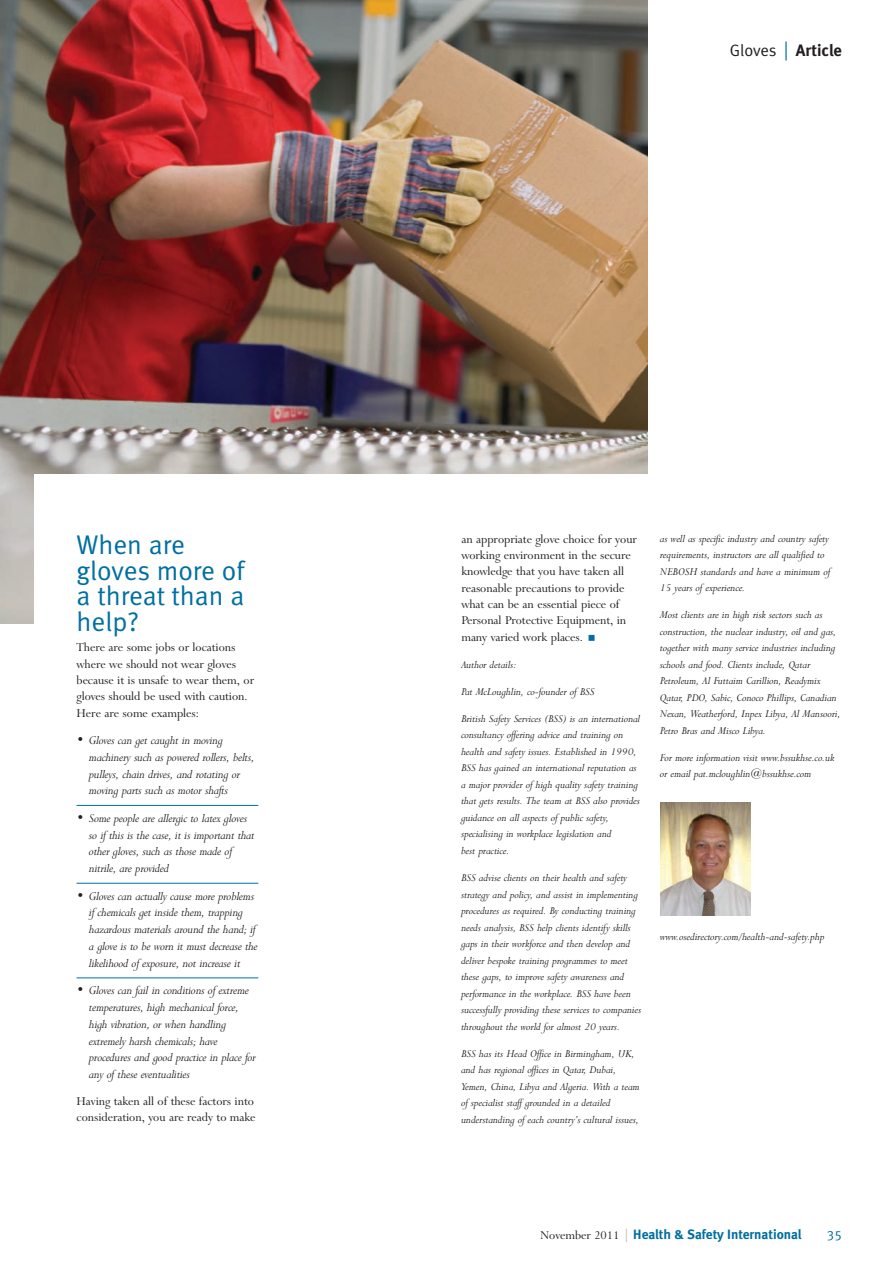
<style>
.page{position:relative;width:893px;height:1263px;background:#fff}
.page>*{position:absolute;margin:0;border:0;box-sizing:border-box;transform-origin:0 0}
.t1{font:27px/25.5px "Meta Normal LF";color:#006fa1}
.t2{font:16.5px "Meta Bold LF";color:#231f20}
.t3{font:italic 13.5px/16.8px "Lapidary 333 BT";letter-spacing:-.01em;color:#231f20}
.t4{font:13.5px/16.4px "Lapidary 333 BT";color:#231f20}
.t5{font:13.5px "Meta Bold LF";color:#006fa1}
.t6{font:13.5px "Meta Normal LF";color:#006fa1}
.t7{font:italic 12px/16.5px "Lapidary 333 BT";color:#231f20}
.s1{font-family:"Meta Normal LF"}
.s2{font-family:"Lapidary 333 BT";font-size:18.9px;color:#006fa1}
.s3{font-family:"Lapidary 333 BT";color:#231f20}
.s4{font-family:"Lapidary 333 BT";color:#bcbec0}
</style>
<div class="page">
<img style="left:0;top:0;width:647px;height:623px">
<div style="left:34px;top:474px;width:859px;height:211px;background:#fff"></div>
<img style="left:660px;top:803px;width:91px;height:112px">
<hr style="left:77px;top:805px;width:181px;height:1px;background:#006fa1">
<hr style="left:77px;top:883px;width:181px;height:1px;background:#006fa1">
<hr style="left:77px;top:977px;width:181px;height:1px;background:#006fa1">
<h1 class="t1" style="left:77px;top:532px;width:169px">When are gloves more of a threat than a help?</h1>
<p class="t4" style="left:77px;top:639px;width:179px">There are some jobs or locations where we should not wear gloves because it is unsafe to wear them, or gloves should be used with caution.<br>Here are some examples:</p>
<p class="t3" style="left:89px;top:732px;width:167px;text-indent:-13px">• Gloves can get caught in moving machinery such as powered rollers, belts, pulleys, chain drives, and rotating or moving parts such as motor shafts</p>
<p class="t3" style="left:89px;top:810px;width:167px;text-indent:-13px">• Some people are allergic to latex gloves so if this is the case, it is important that other gloves, such as those made of nitrile, are provided</p>
<p class="t3" style="left:89px;top:887px;width:170px;text-indent:-13px">• Gloves can actually cause more problems if chemicals get inside them, trapping hazardous materials around the hand; if a glove is to be worn it must decrease the likelihood of exposure, not increase it</p>
<p class="t3" style="left:89px;top:982px;width:168px;text-indent:-13px">• Gloves can fail in conditions of extreme temperatures, high mechanical force, high vibration, or when handling extremely harsh chemicals; have procedures and good practice in place for any of these eventualities</p>
<p class="t4" style="left:77px;top:1093px;width:181px">Having taken all of these factors into consideration, you are ready to make</p>
<h2 class="t2" style="left:730px;top:40px;width:114px"><span class="s1">Gloves</span> <span class="s2">|</span> Article</h2>
<p class="t4" style="left:461px;top:531px;width:177px">an appropriate glove choice for your working environment in the secure knowledge that you have taken all reasonable precautions to provide what can be an essential piece of Personal Protective Equipment, in many varied work places.</p>
<p class="t7" style="left:461px;top:656px;width:56px">Author details:</p>
<p class="t7" style="left:461px;top:683px;width:135px">Pat McLoughlin, co-founder of BSS</p>
<p class="t7" style="left:461px;top:710px;width:181px">British Safety Services (BSS) is an international consultancy offering advice and training on health and safety issues. Established in 1990, BSS has gained an international reputation as a major provider of high quality safety training that gets results. The team at BSS also provides guidance on all aspects of public safety, specialising in workplace legislation and<br>best practice.</p>
<p class="t7" style="left:461px;top:869px;width:182px">BSS advise clients on their health and safety strategy and policy, and assist in implementing procedures as required. By conducting training needs analysis, BSS help clients identify skills gaps in their workforce and then develop and deliver bespoke training programmes to meet these gaps, to improve safety awareness and performance in the workplace. BSS have been successfully providing these services to companies throughout the world for almost 20 years.</p>
<p class="t7" style="left:461px;top:1045px;width:180px">BSS has its Head Office in Birmingham, UK, and has regional offices in Qatar, Dubai, Yemen, China, Libya and Algeria. With a team of specialist staff grounded in a detailed understanding of each country’s cultural issues,</p>
<p class="t7" style="left:660px;top:530px;width:172px">as well as specific industry and country safety requirements, instructors are all qualified to NEBOSH standards and have a minimum of 15 years of experience.</p>
<p class="t7" style="left:660px;top:607px;width:182px">Most clients are in high risk sectors such as construction, the nuclear industry, oil and gas, together with many service industries including schools and food. Clients include, Qatar Petroleum, Al Futtaim Carillion, Readymix Qatar, PDO, Sabic, Conoco Phillips, Canadian Nexan, Weatherford, Inpex Libya, Al Mansoori, Petro Bras and Misco Libya.</p>
<p class="t7" style="left:660px;top:749px;width:176px">For more information visit www.bssukhse.co.uk or email pat.mcloughlin@bssukhse.com</p>
<p class="t7" style="left:660px;top:928px;width:166px">www.osedirectory.com/health-and-safety.php</p>
<p class="t5" style="left:540px;top:1227px;width:263px"><span class="s3">November 2011</span> <span class="s4">|</span> Health &amp; Safety International</p>
<p class="t6" style="left:827px;top:1227px;width:17px">35</p>
</div>
